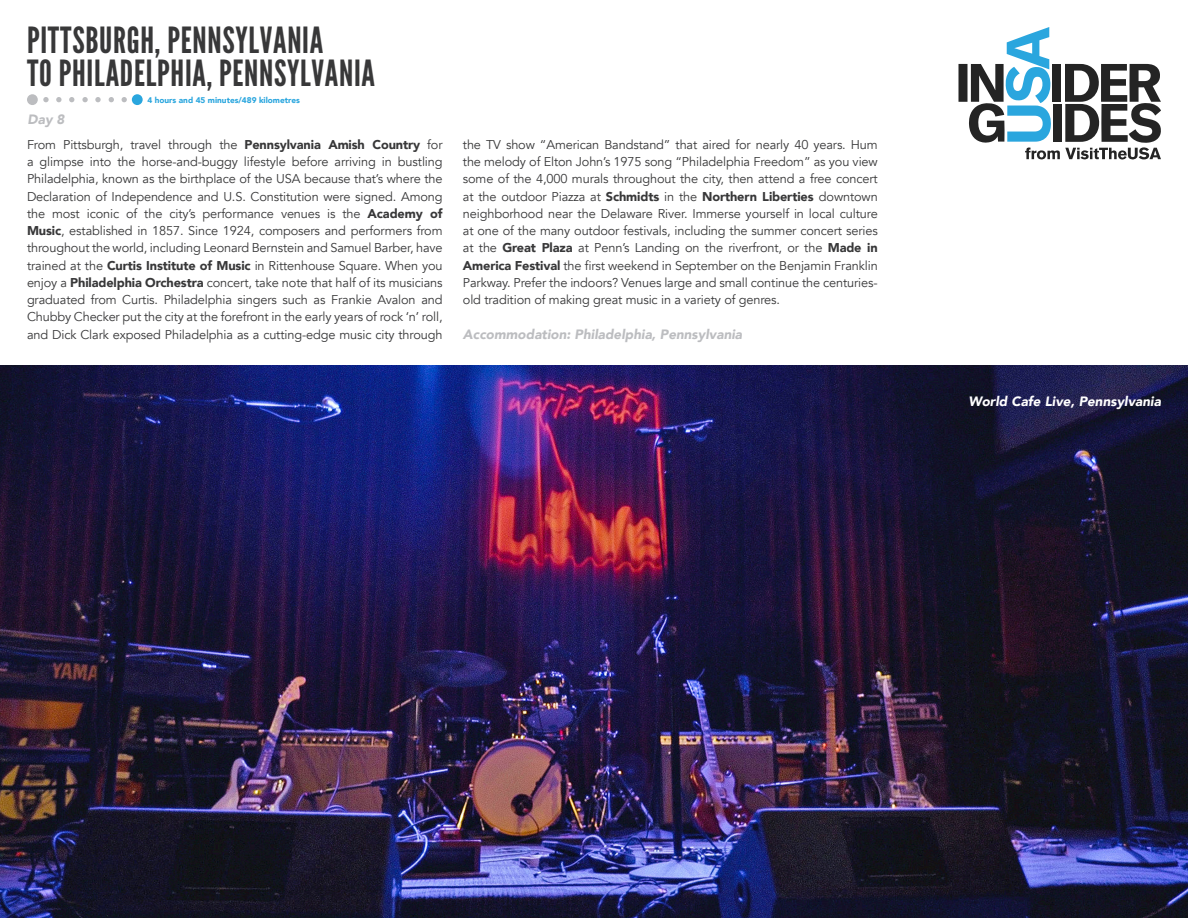
<style>
.page{position:relative;width:1188px;height:918px;background:#fff}
.page>*{position:absolute;margin:0;border:0;box-sizing:border-box;transform-origin:0 0}
.Section_Title_no_lin{font:36px/33px "League Gothic";letter-spacing:.02em;color:#383839}
.Accommodation{font:italic 900 13.5px "Avenir";color:#bcbdc0}
.Photo_Caption{font:italic 900 13.5px "Avenir";color:#fff}
.Section_Title_no_lin-2{font:italic 900 13.5px "Avenir";color:#bcbdc0}
.Section_Title_no_lin-3{font:12.75px/17.2px "Avenir";letter-spacing:-.01em;color:#383839;text-align:justify}
.t1{font:900 8.25px "Avenir";color:#2aa6de}
.s1{font-weight:900}
</style>
<div class="page">
<svg style="left:958px;top:27px;width:203px;height:132px"></svg>
<svg style="left:82px;top:97px;width:19px;height:5px"></svg>
<svg style="left:109px;top:97px;width:18px;height:5px"></svg>
<div style="left:132px;top:94px;width:11px;height:11px;background:#2aa6de;border-radius:50%"></div>
<svg style="left:43px;top:97px;width:31px;height:5px"></svg>
<img style="left:0;top:366px;width:1188px;height:552px">
<div style="left:27px;top:94px;width:11px;height:11px;background:#bcbdc0;border-radius:50%"></div>
<p class="Section_Title_no_lin" style="left:27px;top:24px;width:349px">PITTSBURGH, PENNSYLVANIA<br>TO PHILADELPHIA, PENNSYLVANIA</p>
<p class="Section_Title_no_lin-2" style="left:28px;top:109px;width:38px">Day 8</p>
<p class="t1" style="left:147px;top:93px;width:154px">4 hours and 45 minutes/489 kilometres</p>
<p class="Section_Title_no_lin-3" style="left:27px;top:136px;width:417px">From Pittsburgh, travel through the <span class="s1">Pennsylvania Amish Country</span> for a glimpse into the horse-and-buggy lifestyle before arriving in bustling Philadelphia, known as the birthplace of the USA because that’s where the Declaration of Independence and U.S. Constitution were signed. Among the most iconic of the city’s performance venues is the <span class="s1">Academy of Music</span>, established in 1857. Since 1924, composers and performers from throughout the world, including Leonard Bernstein and Samuel Barber, have trained at the <span class="s1">Curtis Institute of Music</span> in Rittenhouse Square. When you enjoy a <span class="s1">Philadelphia Orchestra</span> concert, take note that half of its musicians graduated from Curtis. Philadelphia singers such as Frankie Avalon and Chubby Checker put the city at the forefront in the early years of rock ‘n’ roll, and Dick Clark exposed Philadelphia as a cutting-edge music city through</p>
<p class="Section_Title_no_lin-3" style="left:463px;top:136px;width:416px">the TV show “American Bandstand” that aired for nearly 40 years. Hum the melody of Elton John’s 1975 song “Philadelphia Freedom” as you view some of the 4,000 murals throughout the city, then attend a free concert at the outdoor Piazza at <span class="s1">Schmidts</span> in the <span class="s1">Northern Liberties</span> downtown neighborhood near the Delaware River. Immerse yourself in local culture at one of the many outdoor festivals, including the summer concert series at the <span class="s1">Great Plaza</span> at Penn’s Landing on the riverfront, or the <span class="s1">Made in America Festival</span> the first weekend in September on the Benjamin Franklin Parkway. Prefer the indoors? Venues large and small continue the centuries&shy;old tradition of making great music in a variety of genres.</p>
<p class="Accommodation" style="left:463px;top:323px;width:281px">Accommodation: Philadelphia, Pennsylvania</p>
<p class="Photo_Caption" style="left:968px;top:390px;width:194px">World Cafe Live, Pennsylvania</p>
</div>
